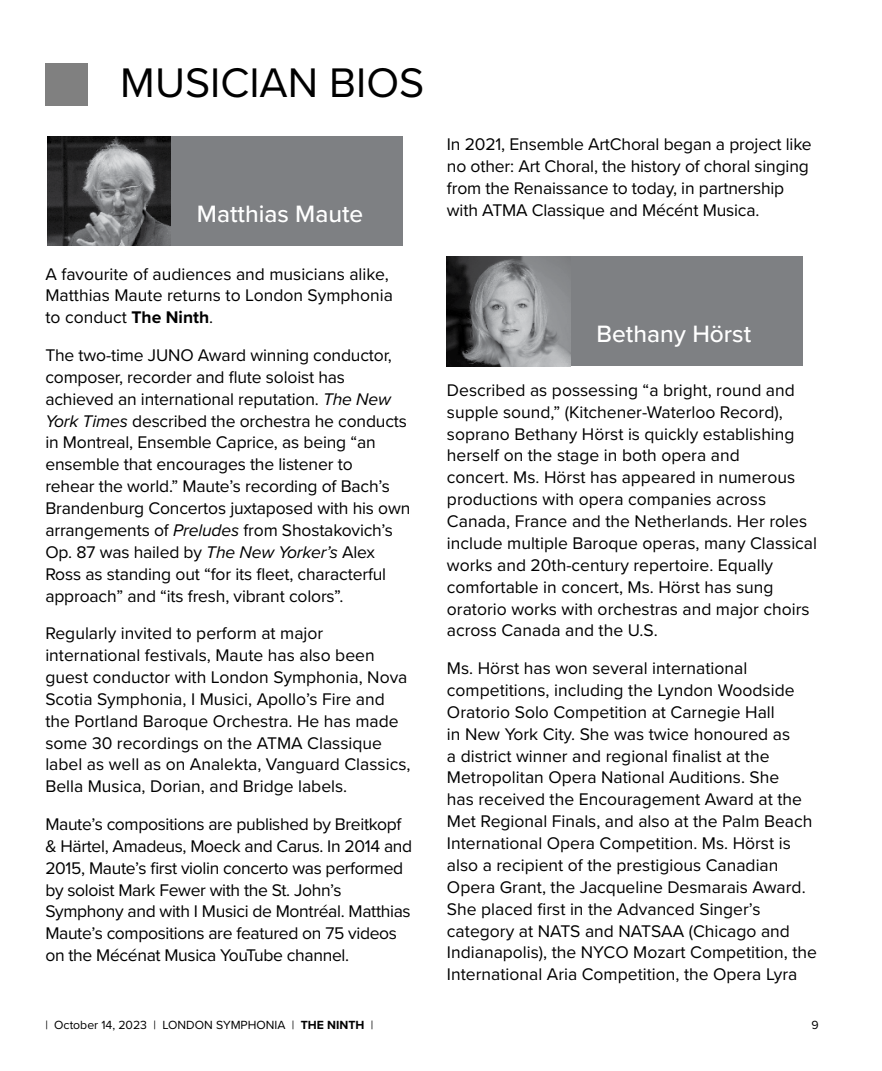
<style>
.page{position:relative;width:882px;height:1071px;background:#fff}
.page>*{position:absolute;margin:0;border:0;box-sizing:border-box;transform-origin:0 0}
.t1{font:42.88px "Proxima Nova";color:#000}
.t2{font:500 24.5px "Proxima Nova";color:#fff}
.t3{font:17.5px/21.9px "Proxima Nova";color:#000}
.t4{font:17.5px/21.9px "Proxima Nova";letter-spacing:-.02em;color:#000}
.t5{font:12.25px "Proxima Nova";color:#000}
.s1{font-weight:700}
.s2{font-style:italic}
</style>
<div class="page">
<div style="left:447px;top:256px;width:355px;height:110px;background:#7e8083"></div>
<img style="left:447px;top:256px;width:123px;height:110px">
<div style="left:47px;top:136px;width:356px;height:110px;background:#7e8083"></div>
<img style="left:47px;top:136px;width:124px;height:110px">
<div style="left:45px;top:63px;width:43px;height:43px;background:#808080"></div>
<h1 class="t1" style="left:120px;top:51px;width:306px">MUSICIAN BIOS</h1>
<h2 class="t2" style="left:197px;top:196px;width:168px">Matthias Maute</h2>
<p class="t3" style="left:45px;top:262px;width:349px">A favourite of audiences and musicians alike,<br>Matthias Maute returns to London Symphonia to conduct <span class="s1">The Ninth</span>.</p>
<p class="t3" style="left:45px;top:343px;width:367px">The two-time JUNO Award winning conductor, composer, recorder and flute soloist has achieved an international reputation. <span class="s2">The New York Times</span> described the orchestra he conducts in Montreal, Ensemble Caprice, as being “an ensemble that encourages the listener to<br>rehear the world.” Maute’s recording of Bach’s Brandenburg Concertos juxtaposed with his own arrangements of <span class="s2">Preludes</span> from Shostakovich’s Op. 87 was hailed by <span class="s2">The New Yorker’s</span> Alex Ross as standing out “for its fleet, characterful approach” and “its fresh, vibrant colors”.</p>
<p class="t3" style="left:45px;top:622px;width:367px">Regularly invited to perform at major international festivals, Maute has also been guest conductor with London Symphonia, Nova Scotia Symphonia, I Musici, Apollo’s Fire and the Portland Baroque Orchestra. He has made some 30 recordings on the ATMA Classique label as well as on Analekta, Vanguard Classics, Bella Musica, Dorian, and Bridge labels.</p>
<p class="t4" style="left:45px;top:812px;width:368px">Maute’s compositions are published by Breitkopf &amp; Härtel, Amadeus, Moeck and Carus. In 2014 and 2015, Maute’s first violin concerto was performed by soloist Mark Fewer with the St. John’s Symphony and with I Musici de Montréal. Matthias Maute’s compositions are featured on 75 videos on the Mécénat Musica YouTube channel.</p>
<p class="t3" style="left:447px;top:132px;width:366px">In 2021, Ensemble ArtChoral began a project like no other: Art Choral, the history of choral singing from the Renaissance to today, in partnership with ATMA Classique and Mécént Musica.</p>
<h2 class="t2" style="left:597px;top:316px;width:156px">Bethany Hörst</h2>
<p class="t3" style="left:447px;top:378px;width:372px">Described as possessing “a bright, round and supple sound,” (Kitchener-Waterloo Record), soprano Bethany Hörst is quickly establishing herself on the stage in both opera and<br>concert. Ms. Hörst has appeared in numerous productions with opera companies across Canada, France and the Netherlands. Her roles include multiple Baroque operas, many Classical works and 20th-century repertoire. Equally comfortable in concert, Ms. Hörst has sung oratorio works with orchestras and major choirs across Canada and the U.S.</p>
<p class="t3" style="left:447px;top:656px;width:372px">Ms. Hörst has won several international competitions, including the Lyndon Woodside Oratorio Solo Competition at Carnegie Hall<br>in New York City. She was twice honoured as<br>a district winner and regional finalist at the Metropolitan Opera National Auditions. She<br>has received the Encouragement Award at the Met Regional Finals, and also at the Palm Beach International Opera Competition. Ms. Hörst is also a recipient of the prestigious Canadian Opera Grant, the Jacqueline Desmarais Award.<br>She placed first in the Advanced Singer’s category at NATS and NATSAA (Chicago and Indianapolis), the NYCO Mozart Competition, the International Aria Competition, the Opera Lyra</p>
<p class="t5" style="left:45px;top:1016px;width:330px">| October 14, 2023 | LONDON SYMPHONIA | <span class="s1">THE NINTH</span> |</p>
<p class="t5" style="left:812px;top:1016px;width:9px">9</p>
</div>
